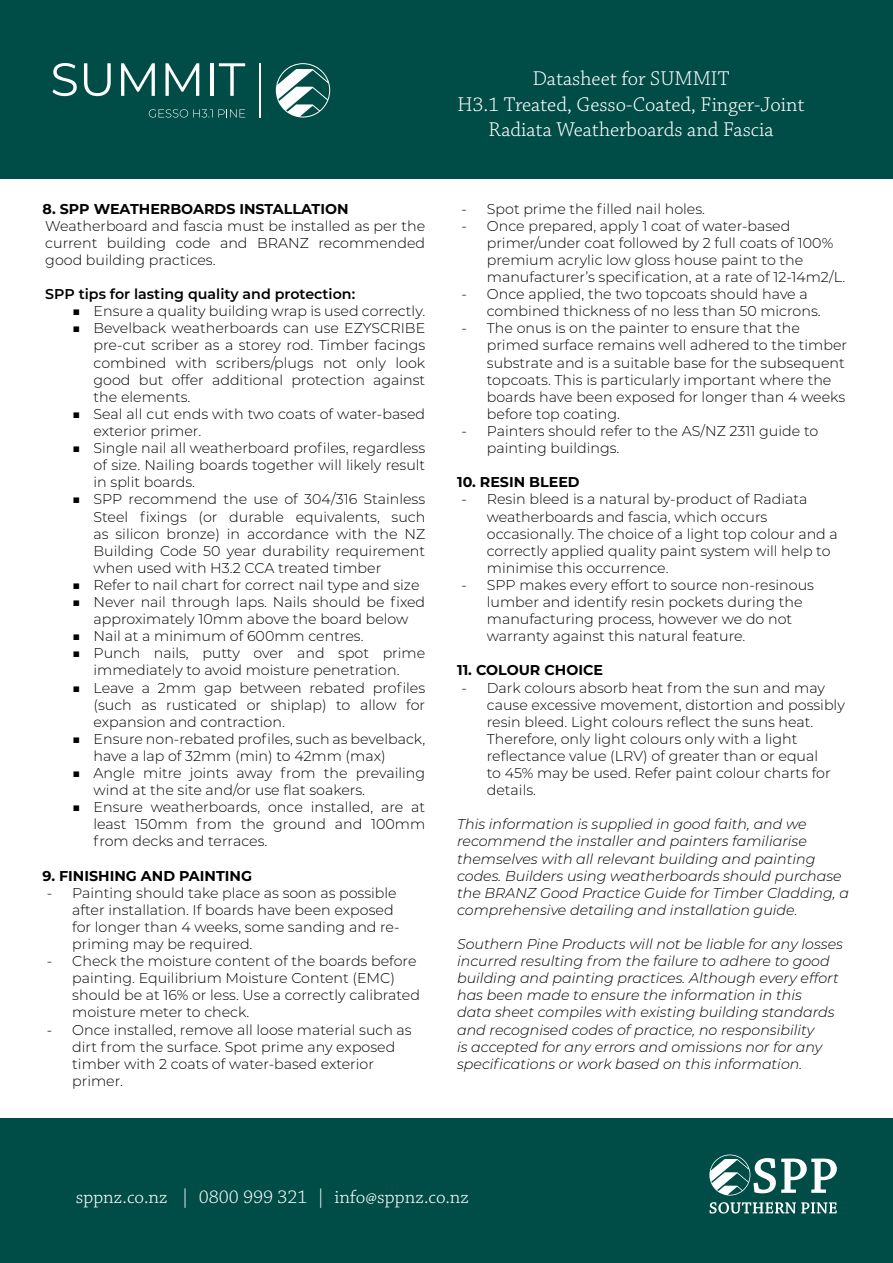
<style>
.page{position:relative;width:893px;height:1263px;background:#fff}
.page>*{position:absolute;margin:0;border:0;box-sizing:border-box;transform-origin:0 0}
.t1{font:300 21px/25.2px "Chaparral Pro";color:#fff;text-align:center}
.t2{font:300 19.5px "Chaparral Pro";color:#fff}
.t3{font:300 14.25px/17.1px "Montserrat";color:#000}
.t4{font:italic 300 14.25px/17.1px "Montserrat";color:#000}
.t5{font:700 14.25px "Montserrat";color:#000}
.t6{font:600 14.25px "Montserrat";color:#000}
</style>
<div class="page">
<div style="left:0;top:1118px;width:893px;height:145px;background:#004c46"></div>
<div style="left:0;top:0;width:893px;height:179px;background:#004c46"></div>
<svg style="left:709px;top:1202px;width:128px;height:11px"></svg>
<svg style="left:709px;top:1154px;width:128px;height:41px"></svg>
<svg style="left:53px;top:63px;width:24px;height:33px"></svg>
<svg style="left:84px;top:63px;width:27px;height:33px"></svg>
<svg style="left:121px;top:63px;width:34px;height:33px"></svg>
<svg style="left:165px;top:63px;width:34px;height:33px"></svg>
<hr style="left:210px;top:63px;width:3px;height:33px;background:#fff">
<svg style="left:219px;top:63px;width:26px;height:33px"></svg>
<svg style="left:276px;top:63px;width:54px;height:55px"></svg>
<hr style="left:260px;top:63px;width:1px;height:55px;background:#fff">
<svg style="left:149px;top:109px;width:96px;height:9px"></svg>
<p class="t5" style="left:43px;top:198px;width:308px">8. SPP WEATHERBOARDS INSTALLATION</p>
<p class="t3" style="left:45px;top:217px;width:381px;text-align:justify">Weatherboard and fascia must be installed as per the current building code and BRANZ recommended good building practices.</p>
<p class="t6" style="left:45px;top:284px;width:311px">SPP tips for lasting quality and protection:</p>
<p class="t3" style="left:72px;top:302px;width:354px">■ Ensure a quality building wrap is used correctly.</p>
<p class="t3" style="left:94px;top:319px;width:333px;text-align:justify;text-indent:-21px">■ Bevelback weatherboards can use EZYSCRIBE pre-cut scriber as a storey rod. Timber facings combined with scribers/plugs not only look good but offer additional protection against the elements.</p>
<p class="t3" style="left:94px;top:405px;width:333px;text-indent:-21px">■ Seal all cut ends with two coats of water-based exterior primer.</p>
<p class="t3" style="left:94px;top:439px;width:333px;text-align:justify;text-indent:-21px">■ Single nail all weatherboard profiles, regardless of size. Nailing boards together will likely result in split boards.</p>
<p class="t3" style="left:94px;top:490px;width:333px;text-align:justify;text-indent:-21px">■ SPP recommend the use of 304/316 Stainless Steel fixings (or durable equivalents, such as silicon bronze) in accordance with the NZ Building Code 50 year durability requirement when used with H3.2 CCA treated timber</p>
<p class="t3" style="left:72px;top:576px;width:349px">■ Refer to nail chart for correct nail type and size</p>
<p class="t3" style="left:72px;top:593px;width:354px;text-align:center">■ Never nail through laps. Nails should be fixed approximately 10mm above the board below</p>
<p class="t3" style="left:72px;top:627px;width:293px">■ Nail at a minimum of 600mm centres.</p>
<p class="t3" style="left:72px;top:644px;width:354px;text-align:center">■ Punch nails, putty over and spot prime immediately to avoid moisture penetration.</p>
<p class="t3" style="left:94px;top:678px;width:333px;text-align:justify;text-indent:-21px">■ Leave a 2mm gap between rebated profiles (such as rusticated or shiplap) to allow for expansion and contraction.</p>
<p class="t3" style="left:94px;top:730px;width:333px;text-indent:-21px">■ Ensure non-rebated profiles, such as bevelback, have a lap of 32mm (min) to 42mm (max)</p>
<p class="t3" style="left:94px;top:764px;width:333px;text-indent:-21px">■ Angle mitre joints away from the prevailing wind at the site and/or use flat soakers.</p>
<p class="t3" style="left:94px;top:798px;width:333px;text-align:justify;text-indent:-21px">■ Ensure weatherboards, once installed, are at least 150mm from the ground and 100mm from decks and terraces.</p>
<p class="t5" style="left:43px;top:865px;width:211px">9. FINISHING AND PAINTING</p>
<p class="t3" style="left:47px;top:884px;width:7px">‐</p>
<p class="t3" style="left:72px;top:884px;width:329px">Painting should take place as soon as possible after installation. If boards have been exposed for longer than 4 weeks, some sanding and re&shy;priming may be required.</p>
<p class="t3" style="left:47px;top:952px;width:7px">‐</p>
<p class="t3" style="left:72px;top:952px;width:349px">Check the moisture content of the boards before painting. Equilibrium Moisture Content (EMC) should be at 16% or less. Use a correctly calibrated moisture meter to check.</p>
<p class="t3" style="left:47px;top:1020px;width:7px">‐</p>
<p class="t3" style="left:72px;top:1020px;width:341px">Once installed, remove all loose material such as dirt from the surface. Spot prime any exposed timber with 2 coats of water-based exterior primer.</p>
<h1 class="t1" style="left:458px;top:67px;width:348px">Datasheet for SUMMIT<br>H3.1 Treated, Gesso-Coated, Finger-Joint<br>Radiata Weatherboards and Fascia</h1>
<p class="t3" style="left:461px;top:200px;width:7px">‐</p>
<p class="t3" style="left:487px;top:200px;width:220px">Spot prime the filled nail holes.</p>
<p class="t3" style="left:461px;top:217px;width:7px">‐</p>
<p class="t3" style="left:487px;top:217px;width:360px">Once prepared, apply 1 coat of water-based primer/under coat followed by 2 full coats of 100% premium acrylic low gloss house paint to the manufacturer’s specification, at a rate of 12-14m2/L.</p>
<p class="t3" style="left:461px;top:285px;width:7px">‐</p>
<p class="t3" style="left:487px;top:285px;width:335px">Once applied, the two topcoats should have a combined thickness of no less than 50 microns.</p>
<p class="t3" style="left:461px;top:319px;width:7px">‐</p>
<p class="t3" style="left:487px;top:319px;width:362px">The onus is on the painter to ensure that the primed surface remains well adhered to the timber substrate and is a suitable base for the subsequent topcoats. This is particularly important where the boards have been exposed for longer than 4 weeks before top coating.</p>
<p class="t3" style="left:461px;top:422px;width:7px">‐</p>
<p class="t3" style="left:487px;top:422px;width:333px">Painters should refer to the AS/NZ 2311 guide to painting buildings.</p>
<p class="t5" style="left:457px;top:472px;width:124px">10. RESIN BLEED</p>
<p class="t3" style="left:461px;top:490px;width:7px">‐</p>
<p class="t3" style="left:487px;top:490px;width:352px">Resin bleed is a natural by-product of Radiata weatherboards and fascia, which occurs occasionally. The choice of a light top colour and a correctly applied quality paint system will help to minimise this occurrence.</p>
<p class="t3" style="left:461px;top:576px;width:7px">‐</p>
<p class="t3" style="left:487px;top:576px;width:329px">SPP makes every effort to source non-resinous lumber and identify resin pockets during the manufacturing process, however we do not warranty against this natural feature.</p>
<p class="t5" style="left:457px;top:660px;width:148px">11. COLOUR CHOICE</p>
<p class="t3" style="left:461px;top:678px;width:7px">‐</p>
<p class="t3" style="left:487px;top:678px;width:360px">Dark colours absorb heat from the sun and may cause excessive movement, distortion and possibly resin bleed. Light colours reflect the suns heat.<br>Therefore, only light colours only with a light reflectance value (LRV) of greater than or equal<br>to 45% may be used. Refer paint colour charts for details.</p>
<p class="t4" style="left:457px;top:815px;width:393px">This information is supplied in good faith, and we recommend the installer and painters familiarise themselves with all relevant building and painting codes. Builders using weatherboards should purchase the BRANZ Good Practice Guide for Timber Cladding, a comprehensive detailing and installation guide.</p>
<p class="t4" style="left:457px;top:935px;width:387px">Southern Pine Products will not be liable for any losses incurred resulting from the failure to adhere to good building and painting practices. Although every effort has been made to ensure the information in this<br>data sheet compiles with existing building standards and recognised codes of practice, no responsibility<br>is accepted for any errors and omissions nor for any specifications or work based on this information.</p>
<h2 class="t2" style="left:76px;top:1186px;width:394px">sppnz.co.nz | 0800 999 321 | info@sppnz.co.nz</h2>
</div>
